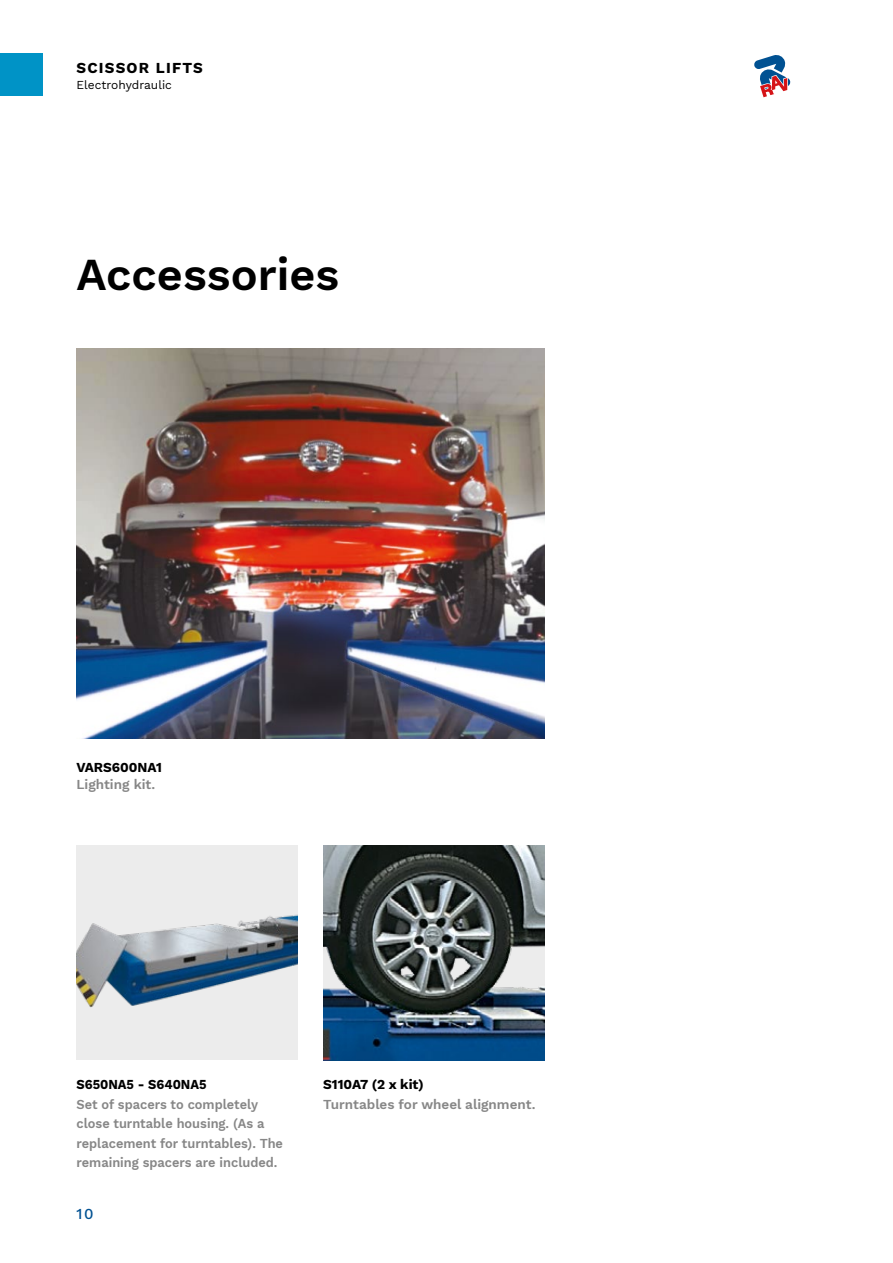
<style>
.page{position:relative;width:893px;height:1263px;background:#fff}
.page>*{position:absolute;margin:0;border:0;box-sizing:border-box;transform-origin:0 0}
.t1{font:600 45px "Work Sans";color:#000}
.t2{font:700 15px "Work Sans";letter-spacing:.08em;color:#000}
.t3{font:500 15px "Work Sans";color:#005192}
.t4{font:600 13.5px/19.5px "Work Sans";color:#878787;scale:.95 1}
.t5{font:600 13.5px "Work Sans";color:#878787}
.t6{font:700 13.5px "Work Sans";color:#000}
.t7{font:700 13.5px "Work Sans";color:#000;scale:.95 1}
.t8{font:12px "Work Sans";color:#000}
</style>
<div class="page">
<img style="left:77px;top:348px;width:467px;height:390px">
<img style="left:323px;top:846px;width:221px;height:214px">
<div style="left:77px;top:846px;width:221px;height:214px;background:#ececec"></div>
<img style="left:77px;top:914px;width:221px;height:94px">
<svg style="left:754px;top:55px;width:37px;height:43px"></svg>
<div style="left:0;top:53px;width:43px;height:43px;background:#0093c6"></div>
<p class="t2" style="left:77px;top:56px;width:128px">SCISSOR LIFTS</p>
<p class="t8" style="left:77px;top:76px;width:97px">Electrohydraulic</p>
<h1 class="t1" style="left:77px;top:240px;width:264px">Accessories</h1>
<p class="t6" style="left:77px;top:757px;width:87px">VARS600NA1</p>
<p class="t5" style="left:77px;top:774px;width:80px">Lighting kit.</p>
<p class="t7" style="left:77px;top:1074px;width:138px">S650NA5 - S640NA5</p>
<p class="t4" style="left:77px;top:1094px;width:219px">Set of spacers to completely close turntable housing. (As a replacement for turntables). The remaining spacers are included.</p>
<p class="t3" style="left:77px;top:1203px;width:18px">10</p>
<p class="t6" style="left:323px;top:1074px;width:102px">S110A7 (2 x kit)</p>
<p class="t5" style="left:323px;top:1094px;width:214px">Turntables for wheel alignment.</p>
</div>
